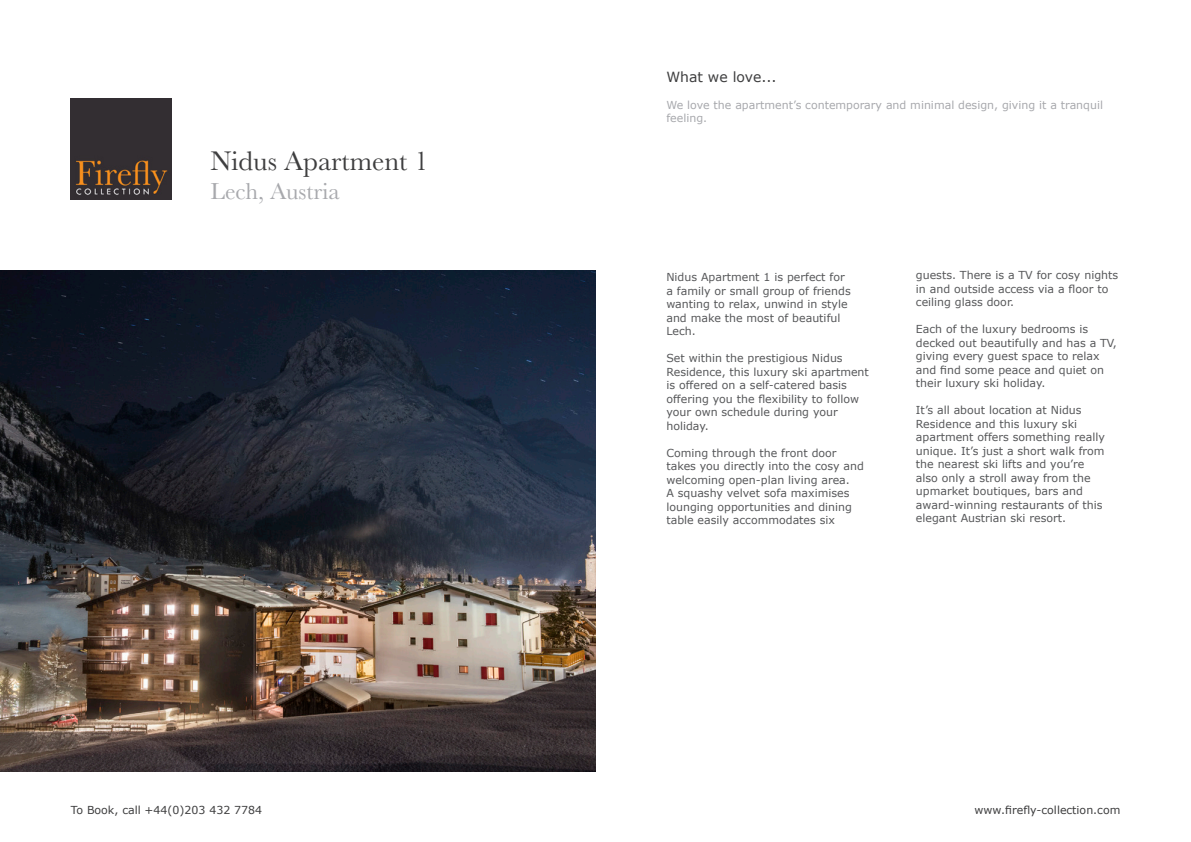
<style>
.page{position:relative;width:1191px;height:842px;background:#fff}
.page>*{position:absolute;margin:0;border:0;box-sizing:border-box;transform-origin:0 0}
.t1{font:28px "Baskerville";color:#3e3e3f}
.t2{font:24px "Baskerville";color:#a8a9ad}
.t3{font:14px "Verdana";color:#3e3e3f}
.t4{font:11px/13.5px "Verdana";color:#57585a}
.t5{font:11px/13.5px "Verdana";color:#a8a9ad}
.t6{font:11px "Verdana";color:#3e3e3f}
</style>
<div class="page">
<img style="left:71px;top:99px;width:101px;height:101px">
<img style="left:0;top:271px;width:595px;height:500px">
<p class="t1" style="left:210px;top:143px;width:219px">Nidus Apartment 1</p>
<p class="t2" style="left:210px;top:176px;width:131px">Lech, Austria</p>
<p class="t6" style="left:71px;top:802px;width:193px">To Book, call +44(0)203 432 7784</p>
<p class="t3" style="left:666px;top:68px;width:112px">What we love...</p>
<p class="t5" style="left:666px;top:98px;width:438px">We love the apartment’s contemporary and minimal design, giving it a tranquil feeling.</p>
<p class="t4" style="left:666px;top:270px;width:186px">Nidus Apartment 1 is perfect for a family or small group of friends wanting to relax, unwind in style and make the most of beautiful<br>Lech.</p>
<p class="t4" style="left:666px;top:351px;width:204px">Set within the prestigious Nidus<br>Residence, this luxury ski apartment is offered on a self-catered basis offering you the flexibility to follow your own schedule during your holiday.</p>
<p class="t4" style="left:666px;top:446px;width:199px">Coming through the front door takes you directly into the cosy and welcoming open-plan living area.<br>A squashy velvet sofa maximises lounging opportunities and dining table easily accommodates six</p>
<p class="t4" style="left:916px;top:269px;width:204px">guests. There is a TV for cosy nights in and outside access via a floor to ceiling glass door.</p>
<p class="t4" style="left:916px;top:323px;width:202px">Each of the luxury bedrooms is decked out beautifully and has a TV, giving every guest space to relax and find some peace and quiet on their luxury ski holiday.</p>
<p class="t4" style="left:916px;top:404px;width:190px">It’s all about location at Nidus<br>Residence and this luxury ski apartment offers something really unique. It’s just a short walk from the nearest ski lifts and you’re also only a stroll away from the upmarket boutiques, bars and award-winning restaurants of this elegant Austrian ski resort.</p>
<p class="t6" style="left:974px;top:802px;width:147px">www.firefly-collection.com</p>
</div>
